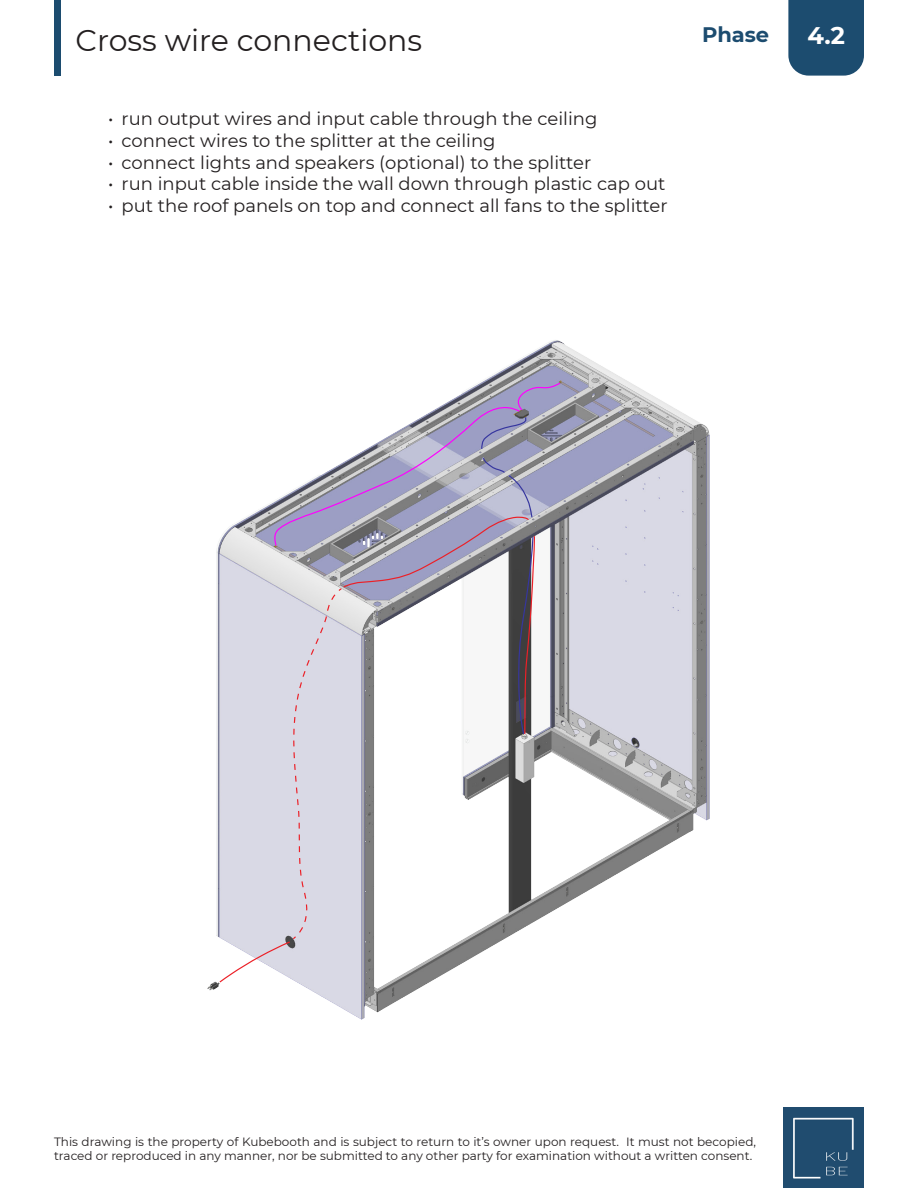
<style>
.page{position:relative;width:918px;height:1188px;background:#fff}
.page>*{position:absolute;margin:0;border:0;box-sizing:border-box;transform-origin:0 0}
.t1{font:30px "Montserrat";color:#231f20}
.t2{font:700 24px "Montserrat";color:#fff}
.t3{font:700 21px "Montserrat";color:#1c4c6f}
.t4{font:18px "Montserrat";color:#231f20}
.t5{font:12px/14.4px "Montserrat";color:#231f20}
</style>
<div class="page">
<div style="left:788px;top:0;width:76px;height:76px;background:#1c4c6f"></div>
<svg style="left:54px;top:0;width:7px;height:76px"></svg>
<img style="left:783px;top:1107px;width:81px;height:81px">
<img style="left:207px;top:340px;width:503px;height:680px">
<svg style="left:218px;top:381px;width:344px;height:603px"></svg>
<p class="t3" style="left:702px;top:19px;width:69px">Phase</p>
<h1 class="t1" style="left:76px;top:19px;width:348px">Cross wire connections</h1>
<h2 class="t2" style="left:807px;top:19px;width:39px">4.2</h2>
<p class="t4" style="left:108px;top:107px;width:491px">• run output wires and input cable through the ceiling</p>
<p class="t4" style="left:108px;top:128px;width:389px">• connect wires to the splitter at the ceiling</p>
<p class="t4" style="left:108px;top:150px;width:485px">• connect lights and speakers (optional) to the splitter</p>
<p class="t4" style="left:108px;top:171px;width:559px">• run input cable inside the wall down through plastic cap out</p>
<p class="t4" style="left:108px;top:193px;width:561px">• put the roof panels on top and connect all fans to the splitter</p>
<p class="t5" style="left:54px;top:1134px;width:704px">This drawing is the property of Kubebooth and is subject to return to it’s owner upon request. It must not becopied, traced or reproduced in any manner, nor be submitted to any other party for examination without a written consent.</p>
</div>
